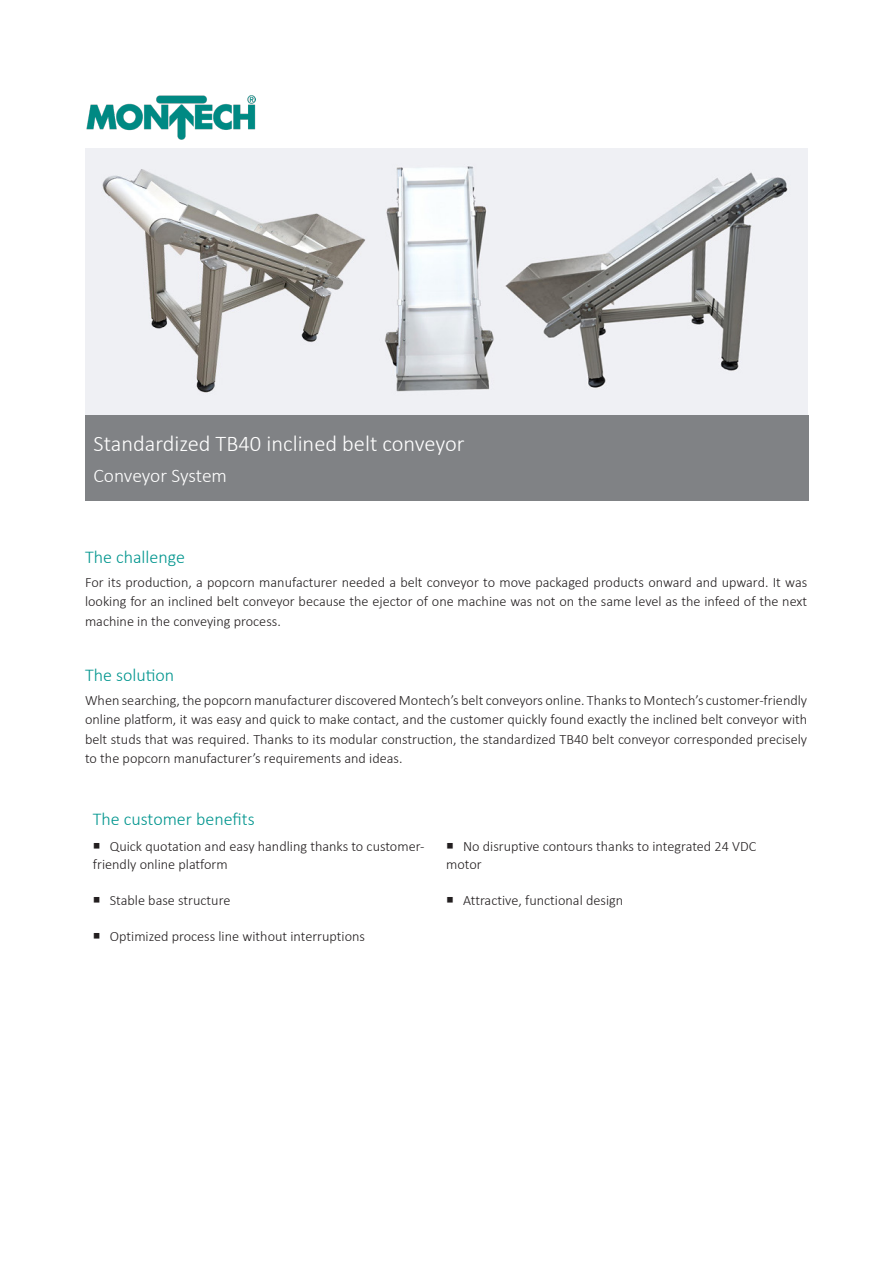
<style>
.page{position:relative;width:893px;height:1263px;background:#fff}
.page>*{position:absolute;margin:0;border:0;box-sizing:border-box;transform-origin:0 0}
.Titel_-_Factsheet{font:300 22.5px "Calibri";color:#fff}
.Titel_-_Factsheet-2{font:300 19.5px "Calibri";letter-spacing:-.01em;color:#fff}
.Lauftext_Montech_De{font:300 18px "Calibri";color:#00958e}
.Lauftext_Montech_De-2{font:300 14.25px/19.5px "Calibri";color:#231f20;text-align:justify}
</style>
<div class="page">
<img style="left:85px;top:148px;width:723px;height:268px">
<div style="left:85px;top:416px;width:724px;height:85px;background:#808285"></div>
<img style="left:86px;top:95px;width:169px;height:45px">
<p class="Titel_-_Factsheet" style="left:94px;top:430px;width:373px">Standardized TB40 inclined belt conveyor</p>
<p class="Titel_-_Factsheet-2" style="left:94px;top:464px;width:135px">Conveyor System</p>
<p class="Lauftext_Montech_De" style="left:85px;top:546px;width:101px">The challenge</p>
<p class="Lauftext_Montech_De-2" style="left:85px;top:572px;width:724px">For its production, a popcorn manufacturer needed a belt conveyor to move packaged products onward and upward. It was looking for an inclined belt conveyor because the ejector of one machine was not on the same level as the infeed of the next machine in the conveying process.</p>
<p class="Lauftext_Montech_De" style="left:85px;top:664px;width:91px">The solution</p>
<p class="Lauftext_Montech_De-2" style="left:85px;top:690px;width:724px">When searching, the popcorn manufacturer discovered Montech’s belt conveyors online. Thanks to Montech’s customer-friendly online platform, it was easy and quick to make contact, and the customer quickly found exactly the inclined belt conveyor with belt studs that was required. Thanks to its modular construction, the standardized TB40 belt conveyor corresponded precisely to the popcorn manufacturer’s requirements and ideas.</p>
<p class="Lauftext_Montech_De" style="left:93px;top:808px;width:163px">The customer benefits</p>
<p class="Lauftext_Montech_De-2" style="left:93px;top:837px;width:333px;line-height:18px;text-indent:17px">Quick quotation and easy handling thanks to customer&shy;friendly online platform</p>
<p class="Lauftext_Montech_De-2" style="left:110px;top:890px;width:122px">Stable base structure</p>
<p class="Lauftext_Montech_De-2" style="left:110px;top:926px;width:257px">Optimized process line without interruptions</p>
<p class="Lauftext_Montech_De-2" style="left:446px;top:837px;width:312px;line-height:18px;text-indent:17px">No disruptive contours thanks to integrated 24 VDC motor</p>
<p class="Lauftext_Montech_De-2" style="left:463px;top:890px;width:162px">Attractive, functional design</p>
</div>
